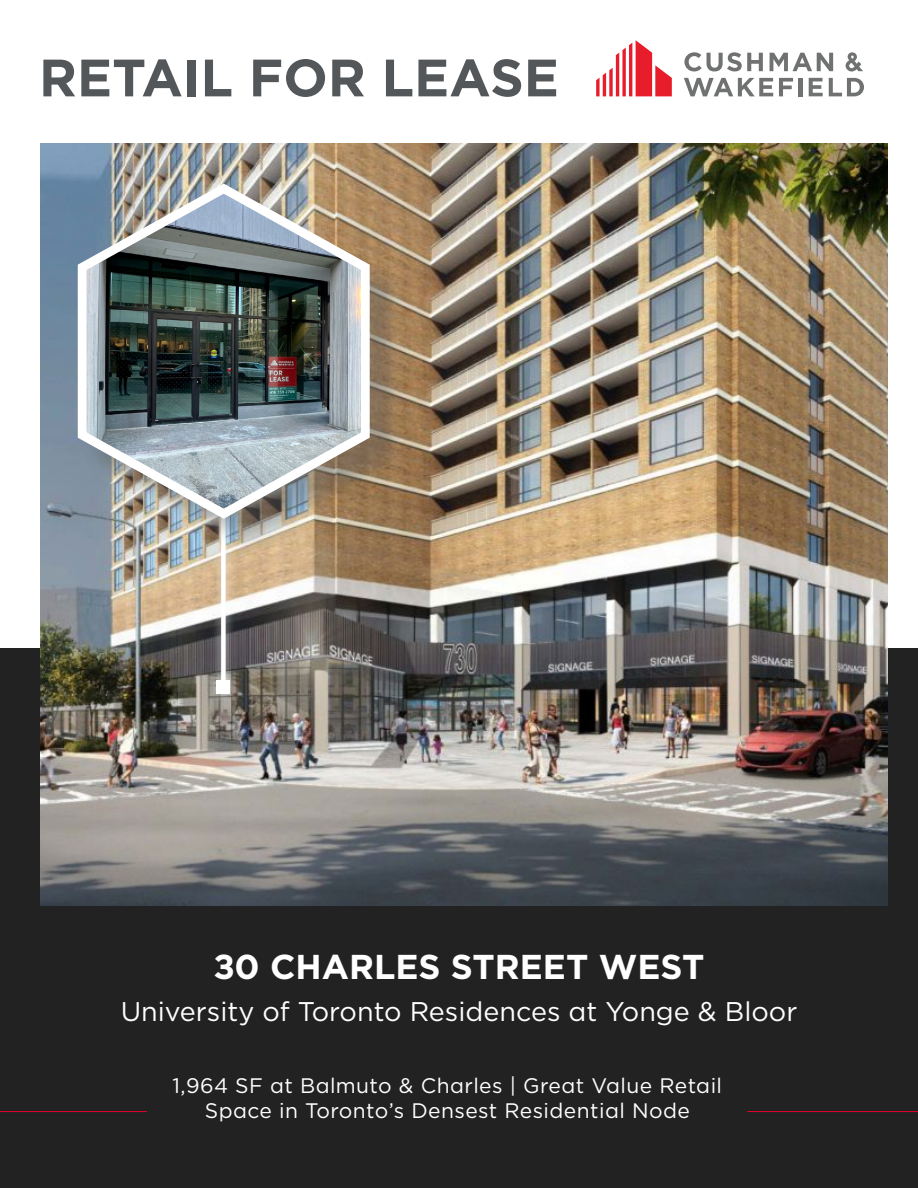
<style>
.page{position:relative;width:918px;height:1188px;background:#fff}
.page>*{position:absolute;margin:0;border:0;box-sizing:border-box;transform-origin:0 0}
.t1{font:700 52.5px "Gotham";color:#54575a}
.t2{font:700 34.5px "Gotham";color:#fff}
.t3{font:27px "Gotham";color:#fff}
.t4{font:21px/25.2px "Gotham";letter-spacing:.02em;color:#fff;text-align:center}
</style>
<div class="page">
<div style="left:0;top:648px;width:918px;height:540px;background:#222223"></div>
<hr style="left:0;top:1111px;width:147px;height:1px;background:#ea002a">
<hr style="left:747px;top:1111px;width:171px;height:1px;background:#ea002a">
<img style="left:40px;top:143px;width:848px;height:762px">
<div style="left:207px;top:451px;width:33px;height:252px;background:#fff;opacity:.75"></div>
<div style="left:221px;top:460px;width:5px;height:227px;background:#fff"></div>
<div style="left:217px;top:680px;width:13px;height:13px;background:#fff"></div>
<div style="left:82px;top:189px;width:324px;height:365px;background:#54575a;opacity:.4"></div>
<img style="left:73px;top:179px;width:304px;height:345px">
<svg style="left:596px;top:40px;width:76px;height:56px"></svg>
<hr style="left:799px;top:78px;width:4px;height:18px;background:#707271">
<svg style="left:809px;top:78px;width:14px;height:18px"></svg>
<svg style="left:829px;top:78px;width:35px;height:18px"></svg>
<svg style="left:684px;top:52px;width:79px;height:20px"></svg>
<svg style="left:770px;top:53px;width:63px;height:18px"></svg>
<svg style="left:779px;top:78px;width:14px;height:18px"></svg>
<svg style="left:684px;top:78px;width:89px;height:18px"></svg>
<svg style="left:846px;top:52px;width:17px;height:20px"></svg>
<h1 class="t1" style="left:39px;top:43px;width:521px">RETAIL FOR LEASE</h1>
<h2 class="t2" style="left:213px;top:944px;width:493px">30 CHARLES STREET WEST</h2>
<p class="t3" style="left:121px;top:994px;width:678px">University of Toronto Residences at Yonge &amp; Bloor</p>
<p class="t4" style="left:173px;top:1073px;width:551px">1,964 SF at Balmuto &amp; Charles | Great Value Retail<br>Space in Toronto’s Densest Residential Node</p>
</div>
